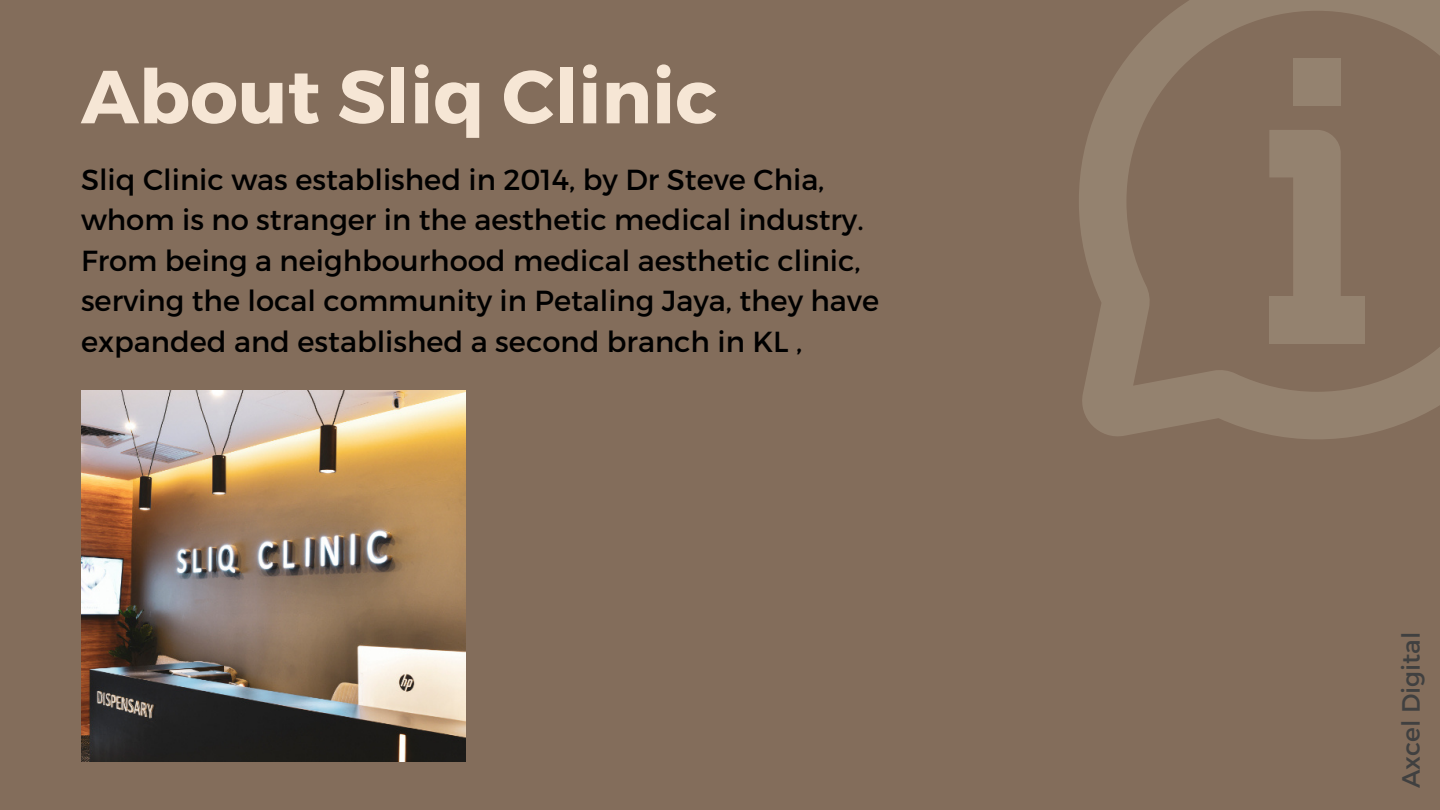
<style>
.page{position:relative;width:1440px;height:810px;background:#836d5b}
.page>*{position:absolute;margin:0;border:0;box-sizing:border-box;transform-origin:0 0}
.t1{font:700 75px "Montserrat";color:#f6e6d5}
.t2{font:29px/40.5px "Montserrat";color:#000}
.t3{font:25px "Montserrat";color:#404040}
</style>
<div class="page">
<svg style="left:1079px;top:0;width:361px;height:439px"></svg>
<svg style="left:1269px;top:130px;width:72px;height:167px"></svg>
<div style="left:1269px;top:297px;width:96px;height:47px;background:#94826f"></div>
<div style="left:1293px;top:58px;width:48px;height:48px;background:#94826f"></div>
<img style="left:81px;top:390px;width:385px;height:371px">
<h1 class="t1" style="left:81px;top:50px;width:638px">About Sliq Clinic</h1>
<p class="t2" style="left:81px;top:159px;width:800px">Sliq Clinic was established in 2014, by Dr Steve Chia, whom is no stranger in the aesthetic medical industry.<br>From being a neighbourhood medical aesthetic clinic, serving the local community in Petaling Jaya, they have expanded and established a second branch in KL ,</p>
<p class="t3" style="left:1396px;top:788px;width:158px;rotate:-90deg">Axcel Digital</p>
</div>
